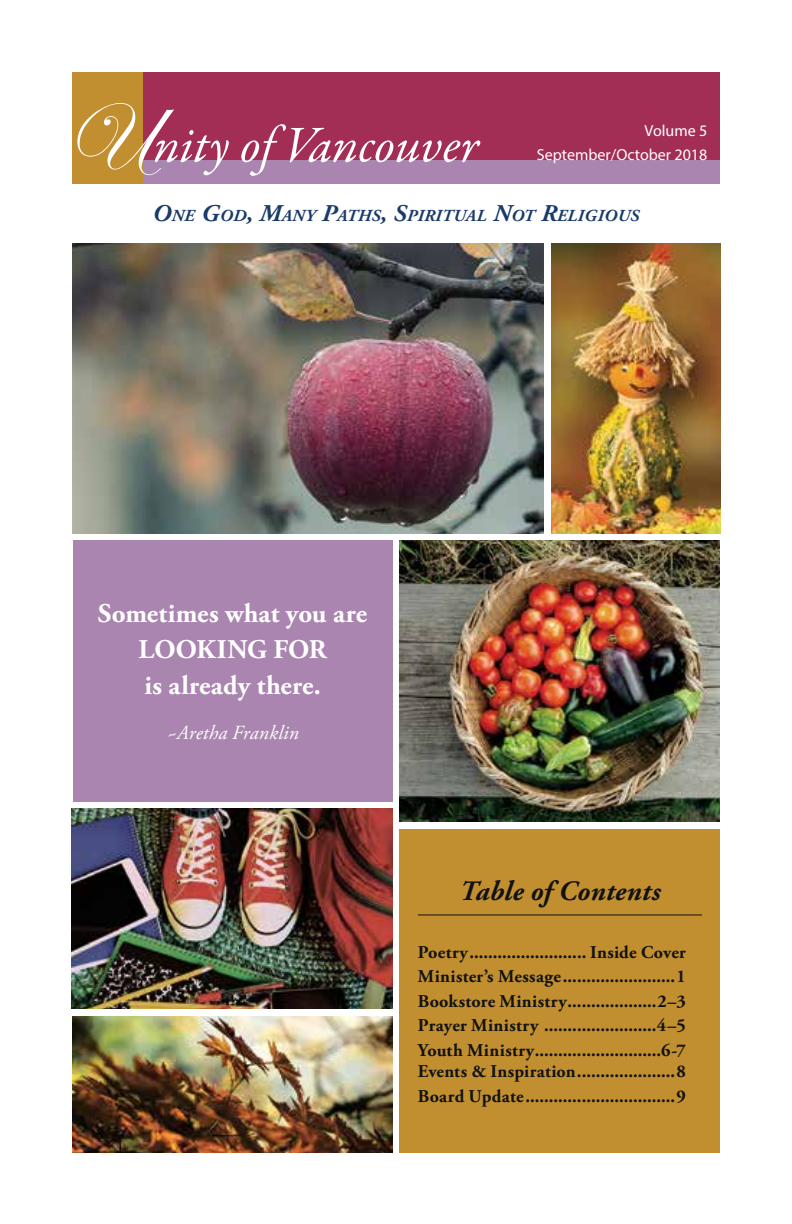
<style>
.page{position:relative;width:792px;height:1224px;background:#fff}
.page>*{position:absolute;margin:0;border:0;box-sizing:border-box;transform-origin:0 0}
.t1{font:italic 52px "Garamond Premr Pro";letter-spacing:-.005em;color:#fff}
.t2{font:italic 700 28px "Adobe Garamond Pro";letter-spacing:.005em;color:#121212}
.t3{font:700 27px/36px "Adobe Garamond Pro";letter-spacing:.005em;color:#fff;text-align:center}
.t4{font:italic 20px "Adobe Garamond Pro";letter-spacing:.005em;color:#fff}
.t5{font:700 18px/24.4px "Adobe Garamond Pro";letter-spacing:.02em;color:#121212;text-align:justify}
.t6{font:italic 700 16.8px "Adobe Garamond Pro";letter-spacing:.015em;color:#1a3b6a}
.t7{font:16px "Myriad Pro";color:#fff}
.s1{font-family:"Edwardian Script ITC";font-style:normal;font-size:96px}
.s2{font-size:24px}
</style>
<div class="page">
<div style="left:73px;top:541px;width:319px;height:261px;background:#aa85b0"></div>
<img style="left:400px;top:541px;width:320px;height:281px">
<div style="left:72px;top:72px;width:648px;height:92px;background:#a22e56"></div>
<div style="left:73px;top:160px;width:647px;height:23px;background:#aa85b0"></div>
<div style="left:72px;top:72px;width:70px;height:111px;background:#c18f30"></div>
<img style="left:551px;top:243px;width:169px;height:290px">
<img style="left:72px;top:243px;width:471px;height:290px">
<img style="left:72px;top:1016px;width:320px;height:136px">
<img style="left:72px;top:809px;width:321px;height:200px">
<div style="left:400px;top:829px;width:320px;height:323px;background:#c18f30"></div>
<hr style="left:418px;top:914px;width:284px;height:1px;background:#121212">
<h1 class="t1" style="left:63px;top:112px;width:417px"><span class="s1">U</span>nity of Vancouver</h1>
<p class="t7" style="left:645px;top:121px;width:64px">Volume 5</p>
<p class="t7" style="left:537px;top:145px;width:172px">September/October 2018</p>
<p class="t6" style="left:153px;top:206px;width:488px"><span class="s2">O</span>NE <span class="s2">G</span>OD<span class="s2">, M</span>ANY <span class="s2">P</span>ATHS<span class="s2">, S</span>PIRITUAL <span class="s2">N</span>OT <span class="s2">R</span>ELIGIOUS</p>
<h3 class="t3" style="left:98px;top:596px;width:271px">Sometimes what you are<br>LOOKING FOR<br>is already there.</h3>
<p class="t4" style="left:166px;top:721px;width:134px">~Aretha Franklin</p>
<h2 class="t2" style="left:459px;top:875px;width:202px">Table of Contents</h2>
<p class="t5" style="left:418px;top:940px;width:270px">Poetry......................... Inside Cover Minister’s Message........................1<br>Bookstore Ministry...................2–3<br>Prayer Ministry ........................4–5<br>Youth Ministry...........................6-7</p>
<p class="t5" style="left:418px;top:1060px;width:270px">Events &amp; Inspiration.....................8<br>Board Update................................9</p>
</div>
